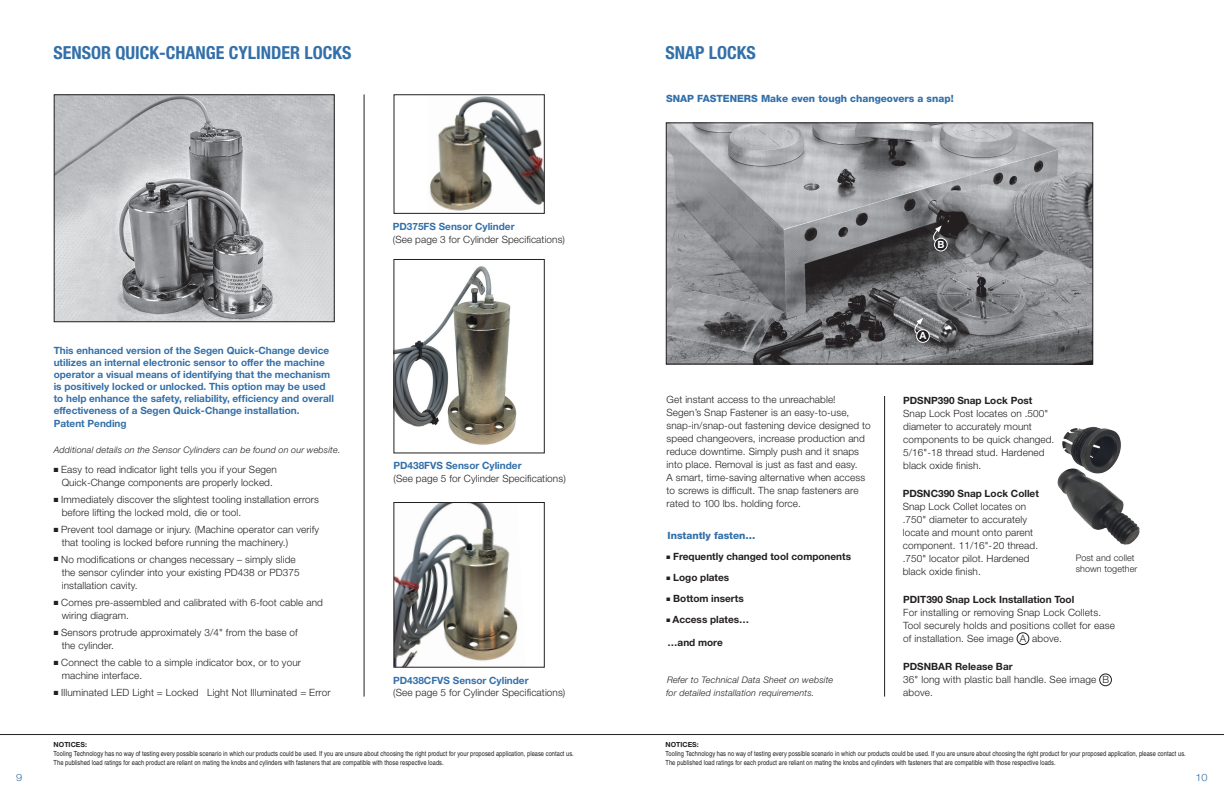
<style>
.page{position:relative;width:1224px;height:792px;background:#fff}
.page>*{position:absolute;margin:0;border:0;box-sizing:border-box;transform-origin:0 0}
.t1{font:700 condensed 18px "Helvetica Neue LT Std";color:#3370a9}
.t2{font:300 10.1px "Helvetica Neue LT Std";color:#3370a9;scale:1.09 1}
.t3{font:300 10px/13px "Helvetica Neue LT Std";letter-spacing:.01em;color:#231f20}
.t4{font:700 10px/12px "Helvetica Neue LT Std";color:#3370a9}
.t5{font:700 10px "Helvetica Neue LT Std";color:#231f20}
.t6{font:800 10px "Helvetica Neue LT Std";color:#3370a9}
.t7{font:700 10px "Helvetica Neue LT Std";color:#fff}
.t8{font:italic 300 9px/13px "Helvetica Neue LT Std";letter-spacing:.02em;color:#231f20}
.t9{font:300 9px/10.8px "Helvetica Neue LT Std";letter-spacing:.01em;color:#231f20}
.t10{font:7px/9.5px "Nimbus San Con L";letter-spacing:.005em;color:#231f20}
.t11{font:700 7px "Helvetica Neue LT Std";color:#231f20}
</style>
<div class="page">
<hr style="left:612px;top:734px;width:612px;height:1px;background:#231f20">
<hr style="left:0;top:734px;width:612px;height:1px;background:#231f20">
<img style="left:430px;top:96px;width:113px;height:115px">
<div style="left:394px;top:94px;width:151px;height:120px;border:1px solid #231f20"></div>
<img style="left:396px;top:504px;width:122px;height:161px">
<div style="left:394px;top:502px;width:151px;height:165px;border:1px solid #231f20"></div>
<img style="left:396px;top:266px;width:121px;height:179px">
<div style="left:394px;top:259px;width:151px;height:194px;border:1px solid #231f20"></div>
<img style="left:56px;top:97px;width:277px;height:223px">
<div style="left:54px;top:95px;width:281px;height:227px;border:1px solid #231f20"></div>
<hr style="left:364px;top:94px;width:1px;height:603px;background:#231f20">
<hr style="left:884px;top:396px;width:1px;height:301px;background:#231f20">
<img style="left:1057px;top:476px;width:83px;height:69px">
<img style="left:1059px;top:427px;width:62px;height:49px">
<div style="left:1017px;top:632px;width:12px;height:13px;border:1px solid #231f20;border-radius:50%"></div>
<div style="left:1099px;top:674px;width:13px;height:12px;border:1px solid #231f20;border-radius:50%"></div>
<img style="left:668px;top:125px;width:423px;height:237px">
<div style="left:666px;top:123px;width:427px;height:241px;border:1px solid #231f20"></div>
<div style="left:917px;top:330px;width:12px;height:12px;background:#231f20;border-radius:50%"></div>
<div style="left:916px;top:329px;width:14px;height:14px;border:1px solid #fff;border-radius:50%"></div>
<svg style="left:911px;top:318px;width:12px;height:16px"></svg>
<div style="left:935px;top:238px;width:12px;height:13px;background:#231f20;border-radius:50%"></div>
<div style="left:934px;top:238px;width:13px;height:13px;border:1px solid #fff;border-radius:50%"></div>
<svg style="left:929px;top:225px;width:13px;height:17px"></svg>
<h1 class="t1" style="left:54px;top:42px;width:300px">SENSOR QUICK-CHANGE CYLINDER LOCKS</h1>
<p class="t4" style="left:393px;top:220px;width:123px">PD375FS Sensor Cylinder</p>
<p class="t3" style="left:393px;top:233px;width:174px">(See page 3 for Cylinder Specifications)</p>
<p class="t2" style="left:16px;top:771px;width:7px">9</p>
<p class="t4" style="left:54px;top:344px;width:282px">This enhanced version of the Segen Quick-Change device utilizes an internal electronic sensor to offer the machine operator a visual means of identifying that the mechanism is positively locked or unlocked. This option may be used to help enhance the safety, reliability, efficiency and overall effectiveness of a Segen Quick-Change installation.</p>
<p class="t4" style="left:54px;top:417px;width:74px">Patent Pending</p>
<p class="t8" style="left:54px;top:444px;width:288px">Additional details on the Sensor Cylinders can be found on our website.</p>
<p class="t3" style="left:54px;top:463px;width:225px;text-align:center">■ Easy to read indicator light tells you if your Segen<br>Quick-Change components are properly locked.</p>
<p class="t3" style="left:62px;top:493px;width:259px;text-indent:-8px">■ Immediately discover the slightest tooling installation errors before lifting the locked mold, die or tool.</p>
<p class="t3" style="left:62px;top:523px;width:259px;text-indent:-8px">■ Prevent tool damage or injury. (Machine operator can verify that tooling is locked before running the machinery.)</p>
<p class="t3" style="left:62px;top:553px;width:240px;text-indent:-8px">■ No modifications or changes necessary – simply slide the sensor cylinder into your existing PD438 or PD375 installation cavity.</p>
<p class="t3" style="left:62px;top:596px;width:263px;text-indent:-8px">■ Comes pre-assembled and calibrated with 6-foot cable and wiring diagram.</p>
<p class="t3" style="left:62px;top:626px;width:238px;text-indent:-8px">■ Sensors protrude approximately 3/4" from the base of the cylinder.</p>
<p class="t3" style="left:62px;top:656px;width:241px;text-indent:-8px">■ Connect the cable to a simple indicator box, or to your machine interface.</p>
<p class="t3" style="left:54px;top:686px;width:278px">■ Illuminated LED Light = Locked Light Not Illuminated = Error</p>
<p class="t4" style="left:394px;top:459px;width:130px">PD438FVS Sensor Cylinder</p>
<p class="t3" style="left:394px;top:471px;width:174px">(See page 5 for Cylinder Specifications)</p>
<p class="t4" style="left:393px;top:674px;width:137px">PD438CFVS Sensor Cylinder</p>
<p class="t3" style="left:393px;top:686px;width:174px">(See page 5 for Cylinder Specifications)</p>
<p class="t11" style="left:54px;top:740px;width:35px">NOTICES:</p>
<p class="t10" style="left:54px;top:748px;width:522px">Tooling Technology has no way of testing every possible scenario in which our products could be used. If you are unsure about choosing the right product for your proposed application, please contact us.<br>The published load ratings for each product are reliant on mating the knobs and cylinders with fasteners that are compatible with those respective loads.</p>
<h1 class="t1" style="left:666px;top:42px;width:92px">SNAP LOCKS</h1>
<p class="t6" style="left:666px;top:92px;width:289px">SNAP FASTENERS Make even tough changeovers a snap!</p>
<p class="t7" style="left:937px;top:239px;width:9px">B</p>
<p class="t7" style="left:920px;top:330px;width:8px">A</p>
<p class="t3" style="left:667px;top:393px;width:206px">Get instant access to the unreachable!<br>Segen’s Snap Fastener is an easy-to-use, snap-in/snap-out fastening device designed to speed changeovers, increase production and reduce downtime. Simply push and it snaps into place. Removal is just as fast and easy.<br>A smart, time-saving alternative when access to screws is difficult. The snap fasteners are rated to 100 lbs. holding force.</p>
<p class="t6" style="left:668px;top:530px;width:89px">Instantly fasten…</p>
<p class="t5" style="left:667px;top:551px;width:186px">■ Frequently changed tool components</p>
<p class="t5" style="left:667px;top:572px;width:64px">■ Logo plates</p>
<p class="t5" style="left:667px;top:593px;width:79px">■ Bottom inserts</p>
<p class="t5" style="left:667px;top:614px;width:84px">■ Access plates…</p>
<p class="t5" style="left:668px;top:636px;width:57px">…and more</p>
<p class="t8" style="left:666px;top:673px;width:169px">Refer to Technical Data Sheet on website for detailed installation requirements.</p>
<p class="t5" style="left:903px;top:394px;width:131px">PDSNP390 Snap Lock Post</p>
<p class="t3" style="left:903px;top:406px;width:153px">Snap Lock Post locates on .500" diameter to accurately mount components to be quick changed.<br>5/16"-18 thread stud. Hardened black oxide finish.</p>
<p class="t5" style="left:903px;top:487px;width:138px">PDSNC390 Snap Lock Collet</p>
<p class="t3" style="left:903px;top:500px;width:137px">Snap Lock Collet locates on .750" diameter to accurately locate and mount onto parent component. 11/16"-20 thread. .750" locator pilot. Hardened black oxide finish.</p>
<p class="t9" style="left:1076px;top:552px;width:63px">Post and collet shown together</p>
<p class="t5" style="left:903px;top:593px;width:173px">PDIT390 Snap Lock Installation Tool</p>
<p class="t3" style="left:903px;top:606px;width:213px">For installing or removing Snap Lock Collets.<br>Tool securely holds and positions collet for ease of installation. See image A above.</p>
<p class="t5" style="left:903px;top:661px;width:111px">PDSNBAR Release Bar</p>
<p class="t3" style="left:903px;top:673px;width:207px">36" long with plastic ball handle. See image B above.</p>
<p class="t11" style="left:666px;top:740px;width:35px">NOTICES:</p>
<p class="t10" style="left:666px;top:748px;width:522px">Tooling Technology has no way of testing every possible scenario in which our products could be used. If you are unsure about choosing the right product for your proposed application, please contact us.<br>The published load ratings for each product are reliant on mating the knobs and cylinders with fasteners that are compatible with those respective loads.</p>
<p class="t2" style="left:1195px;top:771px;width:13px">10</p>
</div>
